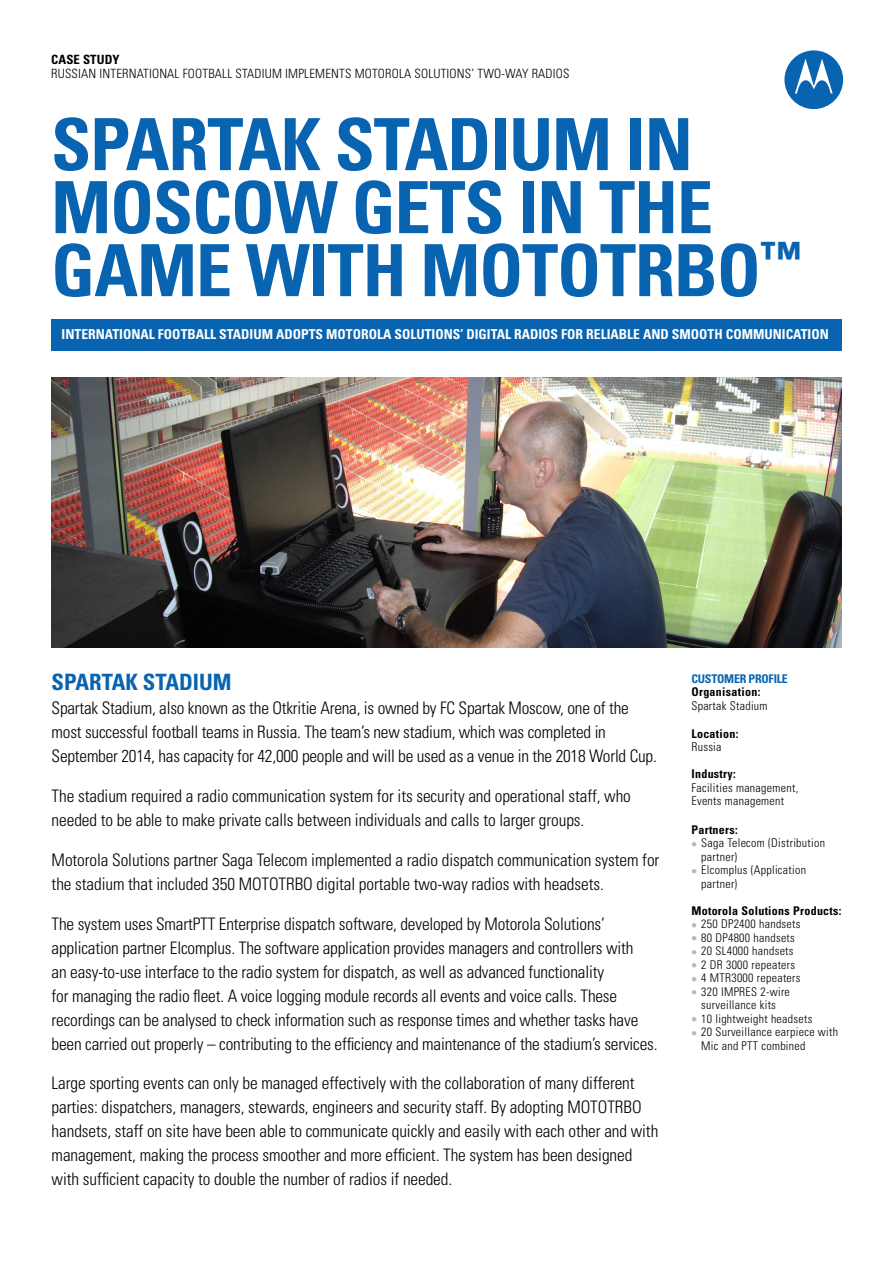
<style>
.page{position:relative;width:893px;height:1263px;background:#fff}
.page>*{position:absolute;margin:0;border:0;box-sizing:border-box;transform-origin:0 0}
.t1{font:700 condensed 72px/63px "Univers LT Std";letter-spacing:-.015em;color:#0864b0}
.t2{font:700 condensed 22.5px "Univers LT Std";color:#0864b0}
.t3{font:300 condensed 17.25px/24px "Univers LT Std";letter-spacing:-.01em;color:#000}
.t4{font:700 condensed 13.65px "Univers LT Std";color:#fff}
.t5{font:300 condensed 12.75px "Univers LT Std";letter-spacing:.015em;color:#000}
.t6{font:700 condensed 12.75px "Univers LT Std";letter-spacing:.01em;color:#000}
.t7{font:300 condensed 12px/13.5px "Univers LT Std";letter-spacing:.025em;color:#000}
.t8{font:700 condensed 12px "Univers LT Std";letter-spacing:.025em;color:#000}
.t9{font:700 condensed 12px "Univers LT Std";letter-spacing:-.02em;color:#0864b0}
.s1{color:#bfb7ad}
</style>
<div class="page">
<div style="left:784px;top:50px;width:59px;height:59px;background:#0864b0;border-radius:50%"></div>
<svg style="left:795px;top:59px;width:38px;height:34px"></svg>
<div style="left:51px;top:319px;width:791px;height:32px;background:#0864b0"></div>
<img style="left:51px;top:377px;width:791px;height:270px">
<p class="t6" style="left:51px;top:52px;width:70px">CASE STUDY</p>
<p class="t5" style="left:51px;top:65px;width:520px">RUSSIAN INTERNATIONAL FOOTBALL STADIUM IMPLEMENTS MOTOROLA SOLUTIONS’ TWO-WAY RADIOS</p>
<h1 class="t1" style="left:51px;top:113px;width:752px">SPARTAK STADIUM IN<br>MOSCOW GETS IN THE<br>GAME WITH MOTOTRBO<sup>™</sup></h1>
<p class="t4" style="left:62px;top:326px;width:769px">INTERNATIONAL FOOTBALL STADIUM ADOPTS MOTOROLA SOLUTIONS’ DIGITAL RADIOS FOR RELIABLE AND SMOOTH COMMUNICATION</p>
<h2 class="t2" style="left:52px;top:669px;width:181px">SPARTAK STADIUM</h2>
<p class="t3" style="left:52px;top:696px;width:607px">Spartak Stadium, also known as the Otkritie Arena, is owned by FC Spartak Moscow, one of the most successful football teams in Russia. The team’s new stadium, which was completed in<br>September 2014, has capacity for 42,000 people and will be used as a venue in the 2018 World Cup.</p>
<p class="t3" style="left:52px;top:784px;width:581px">The stadium required a radio communication system for its security and operational staff, who needed to be able to make private calls between individuals and calls to larger groups.</p>
<p class="t3" style="left:52px;top:848px;width:609px">Motorola Solutions partner Saga Telecom implemented a radio dispatch communication system for the stadium that included 350 MOTOTRBO digital portable two-way radios with headsets.</p>
<p class="t3" style="left:52px;top:911px;width:607px">The system uses SmartPTT Enterprise dispatch software, developed by Motorola Solutions’ application partner Elcomplus. The software application provides managers and controllers with<br>an easy-to-use interface to the radio system for dispatch, as well as advanced functionality<br>for managing the radio fleet. A voice logging module records all events and voice calls. These recordings can be analysed to check information such as response times and whether tasks have been carried out properly – contributing to the efficiency and maintenance of the stadium’s services.</p>
<p class="t3" style="left:52px;top:1071px;width:608px">Large sporting events can only be managed effectively with the collaboration of many different parties: dispatchers, managers, stewards, engineers and security staff. By adopting MOTOTRBO handsets, staff on site have been able to communicate quickly and easily with each other and with management, making the process smoother and more efficient. The system has been designed with sufficient capacity to double the number of radios if needed.</p>
<p class="t9" style="left:691px;top:671px;width:98px">CUSTOMER PROFILE</p>
<p class="t8" style="left:691px;top:685px;width:70px">Organisation:</p>
<p class="t7" style="left:691px;top:699px;width:78px">Spartak Stadium</p>
<p class="t8" style="left:691px;top:726px;width:49px">Location:</p>
<p class="t7" style="left:691px;top:740px;width:32px">Russia</p>
<p class="t8" style="left:691px;top:766px;width:46px">Industry:</p>
<p class="t7" style="left:691px;top:781px;width:108px">Facilities management,<br>Events management</p>
<p class="t8" style="left:691px;top:822px;width:48px">Partners:</p>
<p class="t7" style="left:701px;top:836px;width:125px;text-indent:-10px"><span class="s1">●</span> Saga Telecom (Distribution partner)</p>
<p class="t7" style="left:701px;top:863px;width:106px;text-indent:-10px"><span class="s1">●</span> Elcomplus (Application partner)</p>
<p class="t8" style="left:691px;top:903px;width:152px">Motorola Solutions Products:</p>
<p class="t7" style="left:691px;top:917px;width:111px"><span class="s1">●</span> 250 DP2400 handsets</p>
<p class="t7" style="left:691px;top:931px;width:105px"><span class="s1">●</span> 80 DP4800 handsets</p>
<p class="t7" style="left:691px;top:944px;width:104px"><span class="s1">●</span> 20 SL4000 handsets</p>
<p class="t7" style="left:691px;top:958px;width:105px"><span class="s1">●</span> 2 DR 3000 repeaters</p>
<p class="t7" style="left:691px;top:971px;width:111px"><span class="s1">●</span> 4 MTR3000 repeaters</p>
<p class="t7" style="left:691px;top:985px;width:100px;text-align:center"><span class="s1">●</span> 320 IMPRES 2-wire surveillance kits</p>
<p class="t7" style="left:691px;top:1012px;width:122px"><span class="s1">●</span> 10 lightweight headsets</p>
<p class="t7" style="left:701px;top:1025px;width:138px;text-indent:-10px"><span class="s1">●</span> 20 Surveillance earpiece with<br>Mic and PTT combined</p>
</div>
